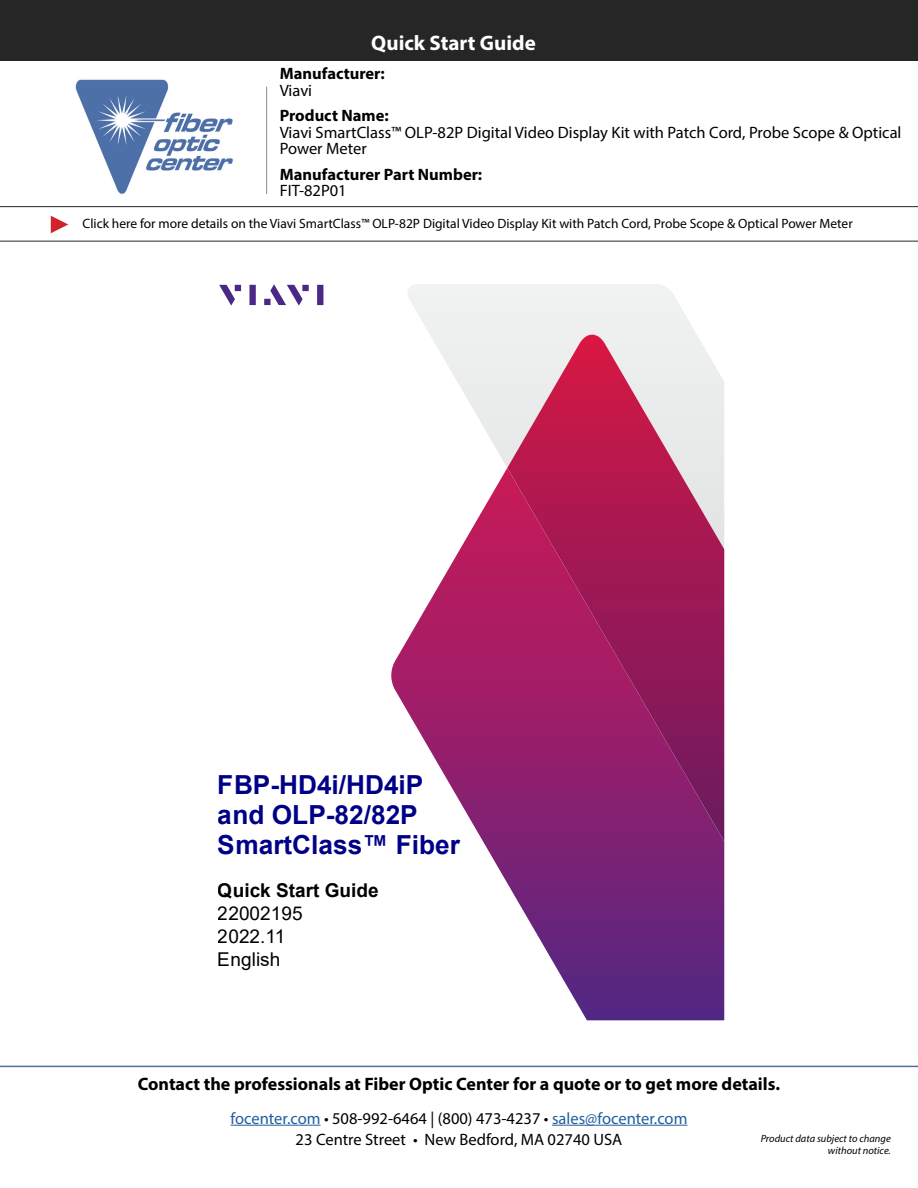
<style>
.page{position:relative;width:918px;height:1188px;background:#fff}
.page>*{position:absolute;margin:0;border:0;box-sizing:border-box;transform-origin:0 0}
.t1{font:700 26.25px/30.2px "Arial";color:#000087}
.t2{font:700 21px "Myriad Pro";color:#fff}
.t3{font:19.05px/23px "Arial";color:#000}
.t4{font:700 19.05px "Arial";color:#000}
.t5{font:700 18px "Myriad Pro";color:#000}
.t6{font:16.5px/16.5px "Myriad Pro";color:#000}
.t7{font:16.5px "Myriad Pro";color:#215e9e}
.t8{font:700 16.5px/16.5px "Myriad Pro";color:#000}
.t9{font:13.5px "Myriad Pro";color:#000}
.t10{font:italic 10.5px/12.6px "Myriad Pro";color:#000;text-align:right}
.s1{font-weight:400}
.s2{font-weight:700}
.s3{color:#000}
</style>
<div class="page">
<hr style="left:231px;top:1125px;width:90px;height:1px;background:#215e9e">
<hr style="left:552px;top:1125px;width:135px;height:1px;background:#215e9e">
<hr style="left:0;top:1066px;width:918px;height:1px;background:#4f70a8">
<svg style="left:391px;top:549px;width:333px;height:471px"></svg>
<img style="left:408px;top:284px;width:289px;height:265px">
<img style="left:507px;top:335px;width:217px;height:507px">
<svg style="left:219px;top:285px;width:22px;height:20px"></svg>
<div style="left:249px;top:285px;width:7px;height:20px;background:#4b2885"></div>
<div style="left:302px;top:285px;width:7px;height:6px;background:#4b2885"></div>
<div style="left:317px;top:285px;width:6px;height:20px;background:#4b2885"></div>
<svg style="left:270px;top:285px;width:33px;height:20px"></svg>
<div style="left:264px;top:299px;width:7px;height:6px;background:#4b2885"></div>
<div style="left:0;top:0;width:918px;height:60px;background:#262626"></div>
<hr style="left:266px;top:87px;width:1px;height:107px;background:#8a8c8e">
<img style="left:75px;top:79px;width:158px;height:115px">
<hr style="left:0;top:241px;width:918px;height:1px;background:#262626">
<svg style="left:51px;top:216px;width:17px;height:17px"></svg>
<hr style="left:0;top:206px;width:918px;height:1px;background:#262626">
<p class="t2" style="left:371px;top:29px;width:166px">Quick Start Guide</p>
<p class="t8" style="left:280px;top:65px;width:107px">Manufacturer:<br><span class="s1">Viavi</span></p>
<p class="t6" style="left:280px;top:107px;width:623px"><span class="s2">Product Name:<br></span>Viavi SmartClass™ OLP-82P Digital Video Display Kit with Patch Cord, Probe Scope &amp; Optical<br>Power Meter</p>
<p class="t8" style="left:280px;top:165px;width:204px">Manufacturer Part Number:</p>
<p class="t6" style="left:280px;top:182px;width:69px">FIT-82P01</p>
<p class="t9" style="left:83px;top:215px;width:772px">Click here for more details on the Viavi SmartClass™ OLP-82P Digital Video Display Kit with Patch Cord, Probe Scope &amp; Optical Power Meter</p>
<h1 class="t1" style="left:218px;top:770px;width:244px">FBP-HD4i/HD4iP and OLP-82/82P<br>SmartClass™ Fiber</h1>
<p class="t4" style="left:218px;top:877px;width:162px">Quick Start Guide</p>
<p class="t3" style="left:218px;top:902px;width:86px">22002195<br>2022.11<br>English</p>
<p class="t5" style="left:138px;top:1072px;width:644px">Contact the professionals at Fiber Optic Center for a quote or to get more details.</p>
<p class="t7" style="left:231px;top:1108px;width:458px">focenter.com <span class="s3">• 508-992-6464 | (800) 473-4237 •</span> sales@focenter.com</p>
<p class="t6" style="left:296px;top:1131px;width:328px">23 Centre Street • New Bedford, MA 02740 USA</p>
<p class="t10" style="left:761px;top:1132px;width:132px">Product data subject to change without notice.</p>
</div>
